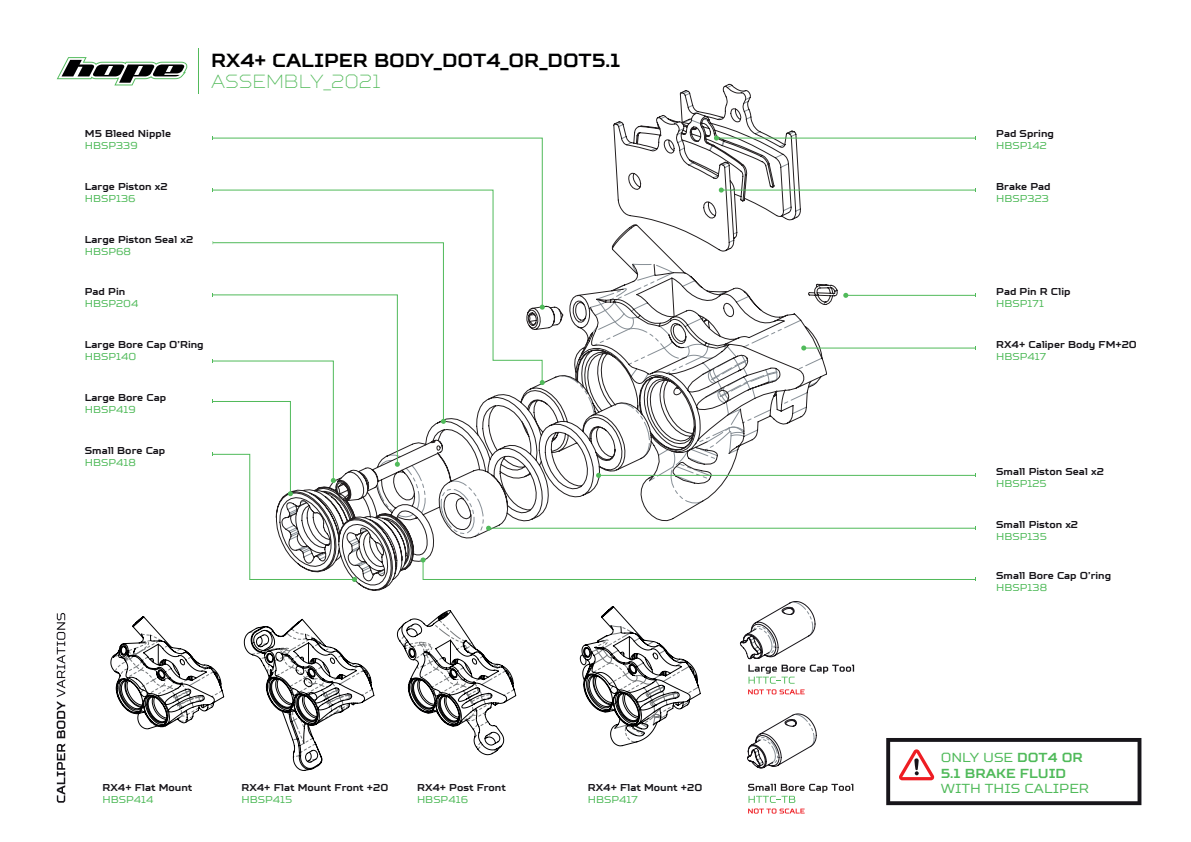
<style>
.page{position:relative;width:1191px;height:842px;background:#fff}
.page>*{position:absolute;margin:0;border:0;box-sizing:border-box;transform-origin:0 0}
.t1{font:700 19px "TT Squares";color:#000001}
.t2{font:100 19px "TT Squares";color:#52ba5a}
.t3{font:700 13.1px/15.7px "TT Squares";color:#50ba5a}
.t4{font:13.1px "TT Squares";color:#50ba5a}
.t5{font:700 10px "TT Squares";color:#17151a}
.t6{font:10px "TT Squares";color:#50ba5a}
.s1{font-weight:400}
</style>
<div class="page">
<svg style="left:276px;top:84px;width:561px;height:507px"></svg>
<hr style="left:720px;top:190px;width:255px;height:1px;background:#50ba5a">
<hr style="left:716px;top:138px;width:259px;height:1px;background:#50ba5a">
<svg style="left:212px;top:138px;width:331px;height:126px"></svg>
<svg style="left:212px;top:242px;width:232px;height:22px"></svg>
<svg style="left:719px;top:188px;width:5px;height:5px"></svg>
<svg style="left:674px;top:105px;width:50px;height:46px"></svg>
<hr style="left:198px;top:49px;width:1px;height:45px;background:#52ba5a">
<svg style="left:57px;top:57px;width:131px;height:28px"></svg>
<svg style="left:212px;top:264px;width:764px;height:318px"></svg>
<svg style="left:886px;top:738px;width:255px;height:67px"></svg>
<svg style="left:57px;top:613px;width:8px;height:190px"></svg>
<svg style="left:740px;top:601px;width:75px;height:58px"></svg>
<svg style="left:748px;top:665px;width:106px;height:29px"></svg>
<svg style="left:748px;top:784px;width:105px;height:29px"></svg>
<svg style="left:747px;top:713px;width:69px;height:56px"></svg>
<svg style="left:110px;top:616px;width:114px;height:113px"></svg>
<svg style="left:244px;top:618px;width:130px;height:153px"></svg>
<svg style="left:397px;top:610px;width:119px;height:145px"></svg>
<svg style="left:580px;top:606px;width:120px;height:140px"></svg>
<h1 class="t1" style="left:211px;top:48px;width:411px">RX4+ CALIPER BODY_DOT4_OR_DOT5.1</h1>
<h1 class="t2" style="left:211px;top:69px;width:171px">ASSEMBLY_2021</h1>
<p class="t5" style="left:85px;top:127px;width:88px">M5 Bleed Nipple</p>
<p class="t6" style="left:85px;top:139px;width:54px">HBSP339</p>
<p class="t5" style="left:85px;top:180px;width:84px">Large Piston x2</p>
<p class="t6" style="left:85px;top:192px;width:52px">HBSP136</p>
<p class="t5" style="left:85px;top:233px;width:110px">Large Piston Seal x2</p>
<p class="t6" style="left:85px;top:245px;width:48px">HBSP68</p>
<p class="t5" style="left:85px;top:286px;width:42px">Pad Pin</p>
<p class="t6" style="left:85px;top:298px;width:55px">HBSP204</p>
<p class="t5" style="left:85px;top:338px;width:120px">Large Bore Cap O’Ring</p>
<p class="t6" style="left:85px;top:350px;width:53px">HBSP140</p>
<p class="t5" style="left:85px;top:391px;width:83px">Large Bore Cap</p>
<p class="t6" style="left:85px;top:403px;width:53px">HBSP419</p>
<p class="t5" style="left:85px;top:444px;width:82px">Small Bore Cap</p>
<p class="t6" style="left:85px;top:456px;width:53px">HBSP418</p>
<p class="t5" style="left:996px;top:127px;width:59px">Pad Spring</p>
<p class="t6" style="left:996px;top:139px;width:52px">HBSP142</p>
<p class="t5" style="left:996px;top:180px;width:56px">Brake Pad</p>
<p class="t6" style="left:996px;top:192px;width:54px">HBSP323</p>
<p class="t5" style="left:996px;top:285px;width:76px">Pad Pin R Clip</p>
<p class="t6" style="left:996px;top:297px;width:49px">HBSP171</p>
<p class="t5" style="left:996px;top:338px;width:142px">RX4+ Caliper Body FM+20</p>
<p class="t6" style="left:996px;top:350px;width:52px">HBSP417</p>
<p class="t5" style="left:996px;top:465px;width:109px">Small Piston Seal x2</p>
<p class="t6" style="left:996px;top:477px;width:52px">HBSP125</p>
<p class="t5" style="left:996px;top:518px;width:83px">Small Piston x2</p>
<p class="t6" style="left:996px;top:530px;width:52px">HBSP135</p>
<p class="t5" style="left:996px;top:570px;width:116px">Small Bore Cap O’ring</p>
<p class="t6" style="left:996px;top:582px;width:52px">HBSP138</p>
<h2 class="t3" style="left:941px;top:750px;width:143px"><span class="s1">ONLY USE</span> DOT4 OR<br>5.1 BRAKE FLUID</h2>
<p class="t5" style="left:241px;top:781px;width:148px">RX4+ Flat Mount Front +20</p>
<p class="t6" style="left:241px;top:793px;width:52px">HBSP415</p>
<p class="t5" style="left:588px;top:781px;width:116px">RX4+ Flat Mount +20</p>
<p class="t6" style="left:588px;top:793px;width:52px">HBSP417</p>
<p class="t5" style="left:103px;top:781px;width:91px">RX4+ Flat Mount</p>
<h2 class="t4" style="left:941px;top:780px;width:150px">WITH THIS CALIPER</h2>
<p class="t6" style="left:103px;top:793px;width:53px">HBSP414</p>
<p class="t5" style="left:417px;top:781px;width:90px">RX4+ Post Front</p>
<p class="t6" style="left:417px;top:793px;width:53px">HBSP416</p>
</div>
